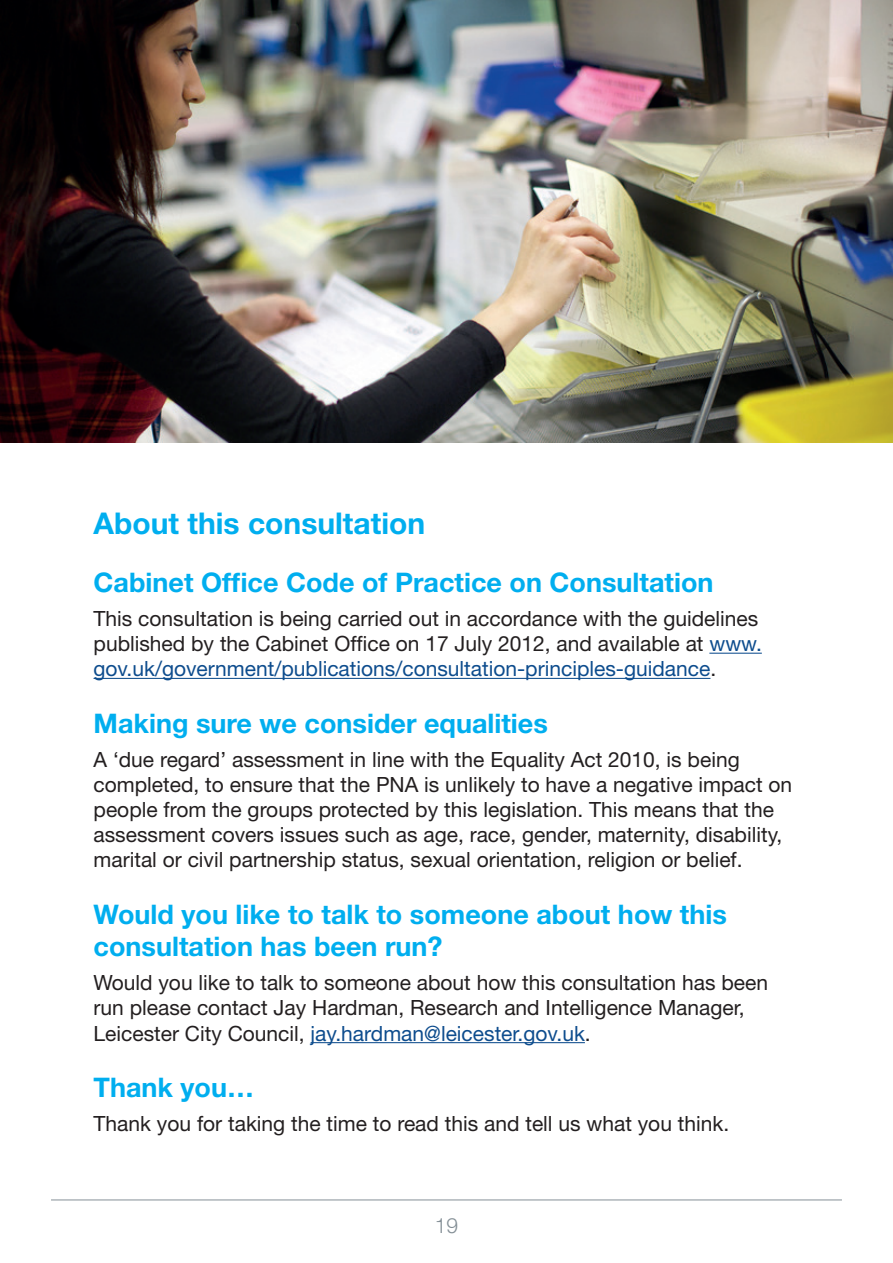
<style>
.page{position:relative;width:893px;height:1263px;background:#fff}
.page>*{position:absolute;margin:0;border:0;box-sizing:border-box;transform-origin:0 0}
.t1{font:700 30px "Helvetica Neue";color:#00aeef}
.t2{font:700 27px/32.4px "Helvetica Neue";color:#00aeef}
.t3{font:21px/25.2px "Helvetica Neue";color:#231f20}
.t4{font:300 21px "Helvetica Neue";color:#848f96}
.s1{color:#0d4c8d}
</style>
<div class="page">
<hr style="left:709px;top:653px;width:53px;height:1px;background:#0d4c8d">
<hr style="left:94px;top:678px;width:616px;height:1px;background:#0d4c8d">
<hr style="left:311px;top:1042px;width:274px;height:1px;background:#0d4c8d">
<hr style="left:51px;top:1199px;width:791px;height:1px;background:#848f96">
<img style="left:0;top:0;width:893px;height:442px">
<h1 class="t1" style="left:94px;top:504px;width:333px">About this consultation</h1>
<p class="t2" style="left:94px;top:566px;width:621px">Cabinet Office Code of Practice on Consultation</p>
<p class="t3" style="left:94px;top:605px;width:670px">This consultation is being carried out in accordance with the guidelines published by the Cabinet Office on 17 July 2012, and available at <span class="s1">www. gov.uk/government/publications/consultation-principles-guidance</span>.</p>
<p class="t2" style="left:94px;top:706px;width:456px">Making sure we consider equalities</p>
<p class="t3" style="left:94px;top:746px;width:700px">A ‘due regard’ assessment in line with the Equality Act 2010, is being completed, to ensure that the PNA is unlikely to have a negative impact on people from the groups protected by this legislation. This means that the assessment covers issues such as age, race, gender, maternity, disability, marital or civil partnership status, sexual orientation, religion or belief.</p>
<p class="t2" style="left:94px;top:898px;width:635px">Would you like to talk to someone about how this consultation has been run?</p>
<p class="t3" style="left:94px;top:970px;width:676px">Would you like to talk to someone about how this consultation has been run please contact Jay Hardman, Research and Intelligence Manager,<br>Leicester City Council, <span class="s1">jay.hardman@leicester.gov.uk</span>.</p>
<p class="t2" style="left:94px;top:1071px;width:162px">Thank you…</p>
<p class="t3" style="left:94px;top:1110px;width:637px">Thank you for taking the time to read this and tell us what you think.</p>
<p class="t4" style="left:435px;top:1212px;width:25px">19</p>
</div>
